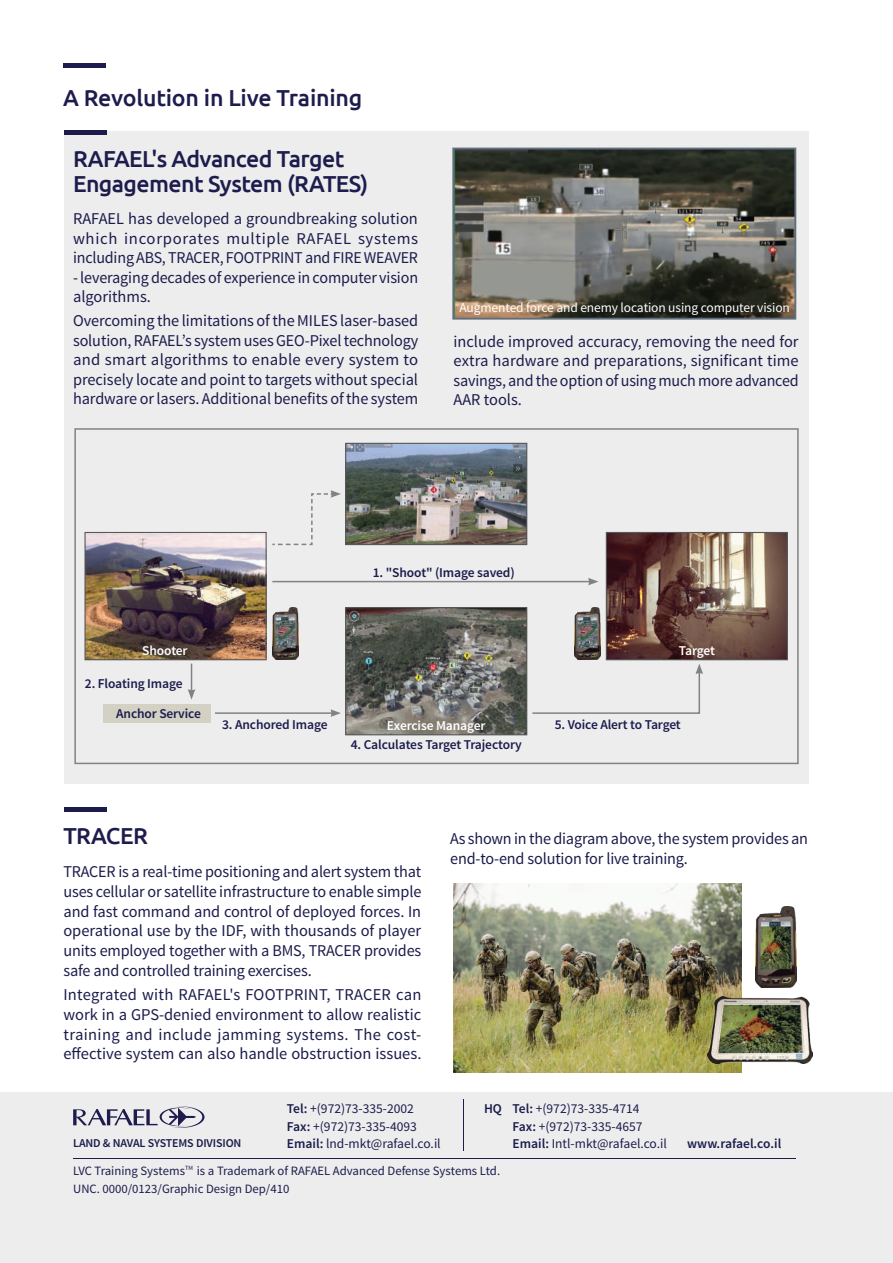
<style>
.page{position:relative;width:893px;height:1263px;background:#fff}
.page>*{position:absolute;margin:0;border:0;box-sizing:border-box;transform-origin:0 0}
.t1{font:500 23.1px/25.5px "Ubuntu";letter-spacing:-.025em;color:#1d1c4d}
.t2{font:16.5px/19.5px "Source Sans Pro";letter-spacing:-.005em;color:#1c1c4c;text-align:justify}
.t3{font:16.5px "Source Sans Pro";letter-spacing:.02em;color:#1c1c4c}
.t4{font:13.5px "Source Sans Pro";color:#1c1c4c}
.t5{font:600 13.5px "Source Sans Pro";letter-spacing:-.01em;color:#1c1c4c}
.t6{font:13.5px "Source Sans Pro";letter-spacing:-.01em;color:#fff}
.t7{font:600 13.5px "Source Sans Pro";letter-spacing:-.01em;color:#fff}
.t8{font:12.75px/18px "Source Sans Pro";color:#1c1c4c}
.t9{font:600 12px "Source Sans Pro";letter-spacing:-.01em;color:#1c1c4c}
.s1{font-weight:600}
.s2{color:#1d1c4d}
</style>
<div class="page">
<div style="left:0;top:1093px;width:893px;height:170px;background:#ededee"></div>
<hr style="left:73px;top:1158px;width:723px;height:1px;background:#1d1c4d">
<hr style="left:463px;top:1100px;width:1px;height:51px;background:#1d1c4d">
<hr style="left:63px;top:64px;width:43px;height:4px;background:#1d1c4d">
<div style="left:64px;top:131px;width:745px;height:652px;background:#ededee"></div>
<hr style="left:64px;top:131px;width:42px;height:4px;background:#1c1c4c">
<img style="left:455px;top:151px;width:338px;height:166px">
<div style="left:452px;top:148px;width:344px;height:172px;border:2px solid #616e7e"></div>
<img style="left:453px;top:883px;width:289px;height:189px">
<img style="left:347px;top:609px;width:178px;height:124px">
<div style="left:345px;top:607px;width:182px;height:128px;border:1px solid #57585a"></div>
<img style="left:608px;top:534px;width:178px;height:124px">
<div style="left:606px;top:532px;width:182px;height:128px;border:1px solid #57585a"></div>
<img style="left:86px;top:534px;width:179px;height:124px">
<div style="left:84px;top:532px;width:183px;height:128px;border:1px solid #57585a"></div>
<hr style="left:272px;top:581px;width:318px;height:1px;background:#808285">
<svg style="left:588px;top:578px;width:10px;height:7px"></svg>
<svg style="left:188px;top:664px;width:7px;height:36px"></svg>
<div style="left:104px;top:704px;width:107px;height:18px;background:#d2d1c4"></div>
<hr style="left:215px;top:712px;width:118px;height:2px;background:#808285">
<svg style="left:330px;top:709px;width:11px;height:8px"></svg>
<svg style="left:532px;top:664px;width:171px;height:50px"></svg>
<img style="left:755px;top:906px;width:41px;height:81px">
<img style="left:707px;top:997px;width:106px;height:67px">
<img style="left:347px;top:445px;width:178px;height:98px">
<div style="left:345px;top:443px;width:182px;height:102px;border:1px solid #57585a"></div>
<img style="left:575px;top:607px;width:26px;height:52px">
<img style="left:272px;top:607px;width:27px;height:52px">
<svg style="left:430px;top:486px;width:7px;height:7px"></svg>
<svg style="left:272px;top:490px;width:69px;height:56px"></svg>
<svg style="left:73px;top:1106px;width:131px;height:22px"></svg>
<hr style="left:64px;top:808px;width:42px;height:4px;background:#1c1c4c">
<div style="left:74px;top:428px;width:725px;height:336px;border:2px solid #808285"></div>
<h1 class="t1" style="left:63px;top:85px;width:301px">A Revolution in Live Training</h1>
<h1 class="t1" style="left:73px;top:145px;width:297px">RAFAELs' Advanced Target<br>Engagement System (RATES(</h1>
<p class="t2" style="left:73px;top:209px;width:347px">RAFAEL has developed a groundbreaking solution which incorporates multiple RAFAEL systems includingABS,TRACER,FOOTPRINTandFIREWEAVER -leveragingdecadesofexperienceincomputervision algorithms.</p>
<p class="t2" style="left:73px;top:311px;width:347px">Overcoming the limitations of the MILES laser-based solution,RAFAELs’ systemusesGEO-Pixeltechnology and smart algorithms to enable every system to precisely locate and point to targets without special hardware or lasers. Additional benefits of the system</p>
<p class="t6" style="left:460px;top:299px;width:332px">Augmented force and enemy location using computer vision</p>
<p class="t2" style="left:454px;top:332px;width:347px">include improved accuracy, removing the need for extra hardware and preparations, significant time savings,andtheoptionofusingmuchmoreadvanced AAR tools.</p>
<p class="t5" style="left:373px;top:564px;width:143px">1. "Shoot" (Image saved(</p>
<p class="t7" style="left:142px;top:642px;width:47px">Shooter</p>
<p class="t5" style="left:85px;top:674px;width:99px">2. Floating Image</p>
<p class="t5" style="left:116px;top:705px;width:86px">Anchor Service</p>
<p class="t5" style="left:222px;top:716px;width:107px">3. Anchored Image</p>
<p class="t7" style="left:387px;top:717px;width:100px">Exercise Manager</p>
<p class="t5" style="left:351px;top:736px;width:173px">4. Calculates Target Trajectory</p>
<p class="t7" style="left:679px;top:642px;width:38px">Target</p>
<p class="t5" style="left:555px;top:716px;width:128px">5. Voice Alert to Target</p>
<h1 class="t1" style="left:63px;top:822px;width:86px">TRACER</h1>
<p class="t2" style="left:63px;top:862px;width:359px">TRACER is a real-time positioning and alert system that uses cellular or satellite infrastructure to enable simple and fast command and control of deployed forces In. operational use by the IDF, with thousands of player units employed together with a BMS, TRACER provides safe and controlled training exercises.</p>
<p class="t2" style="left:63px;top:985px;width:359px">Integrated with RAFAELs' FOOTPRINT, TRACER can work in a GPS-denied environment to allow realistic</p>
<p class="t2" style="left:63px;top:1044px;width:359px">effective system can also handle obstruction issues.</p>
<p class="t3" style="left:63px;top:1024px;width:359px">training and include jamming systems. The cost-</p>
<p class="t2" style="left:450px;top:829px;width:359px">Asshowninthediagramabove,thesystemprovidesan end-to-end solution for live training.</p>
<p class="t9" style="left:73px;top:1135px;width:170px">LAND &amp; NAVAL SYSTEMS DIVISION</p>
<p class="t4" style="left:287px;top:1100px;width:129px"><span class="s1">Tel</span> (+<span class="s1">:</span> 972)73-335-2002</p>
<p class="t5" style="left:484px;top:1100px;width:19px">HQ</p>
<p class="t4" style="left:512px;top:1100px;width:129px"><span class="s1">Tel</span> )+<span class="s1">:</span> 972(73-335-4714</p>
<p class="t4" style="left:287px;top:1118px;width:132px"><span class="s1">Fax</span> (+<span class="s1">:</span> 972)73-335-4093</p>
<p class="t4" style="left:512px;top:1118px;width:132px"><span class="s1">Fax</span> )+<span class="s1">:</span> 972(73-335-4657</p>
<p class="t4" style="left:287px;top:1135px;width:155px"><span class="s1">Email:</span> lnd-mkt@rafael.co i l.</p>
<p class="t4" style="left:512px;top:1135px;width:156px"><span class="s1">Email:</span> Intl-mkt@rafael.co i l.</p>
<p class="t5" style="left:687px;top:1135px;width:96px">www.rafael.co i l.</p>
<p class="t8" style="left:73px;top:1162px;width:429px">LVC Training Systems<sup>TM</sup> is a Trademark of RAFAEL Advanced Defense Systems Ltd.<br><span class="s2">UNC. 0000/0123/Graphic Design Dep/410</span></p>
</div>
